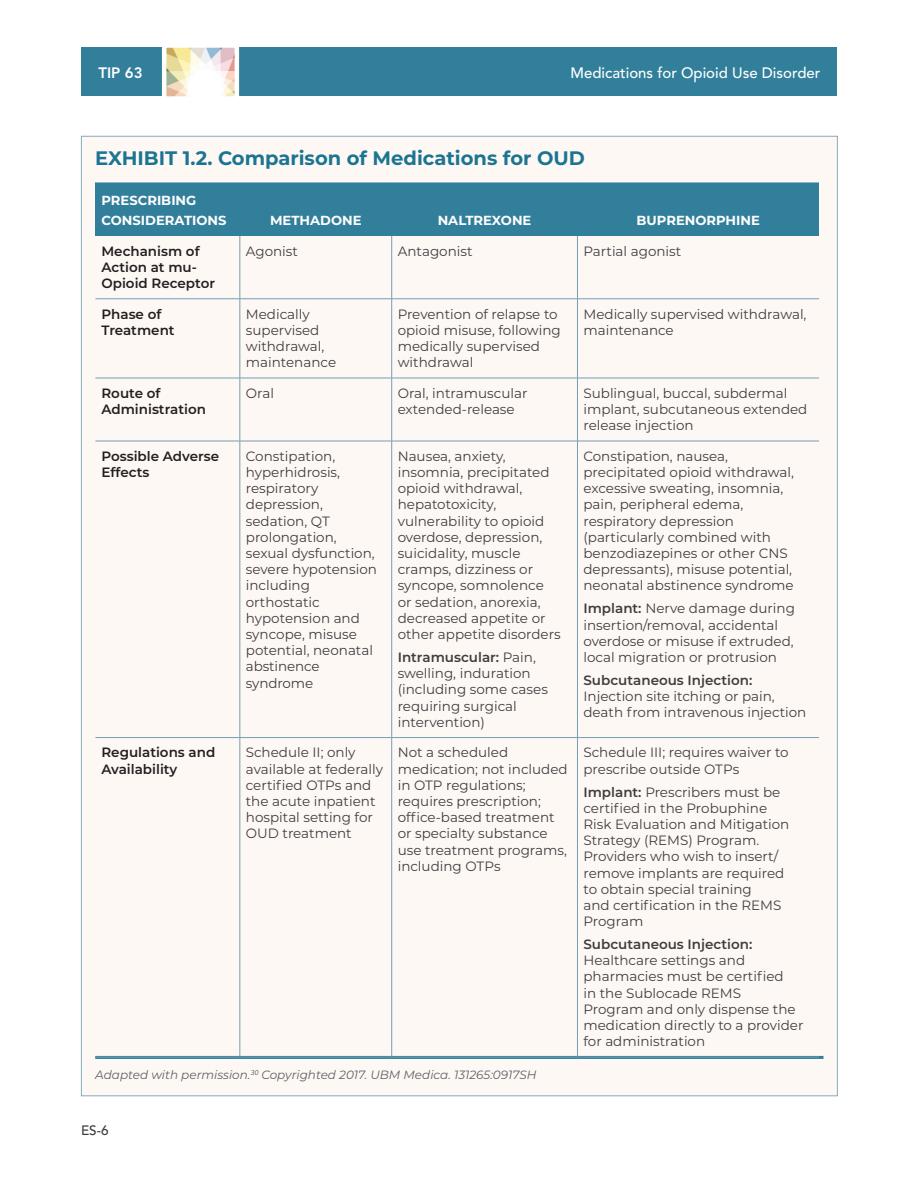
<style>
.page{position:relative;width:918px;height:1188px;background:#fff}
.page>*{position:absolute;margin:0;border:0;box-sizing:border-box;transform-origin:0 0}
.t1{font:700 19.5px "Montserrat";color:#1b7592}
.t2{font:500 15px "Avenir LT Std";color:#fff}
.t3{font:800 15px "Avenir LT Std";color:#fff}
.t4{font:13.5px/16.2px "Montserrat";color:#3e3e3f}
.t5{font:600 13.5px/16.2px "Montserrat";color:#231f20}
.t6{font:600 13.5px "Montserrat";color:#3e3e3f}
.t7{font:500 13.5px "Avenir LT Std";color:#3e3e3f}
.t8{font:700 13.2px/19.5px "Montserrat";color:#fff}
.t9{font:italic 12px "Montserrat";color:#606063}
.s1{font-weight:600}
</style>
<div class="page">
<div style="left:81px;top:48px;width:756px;height:48px;background:#317f9a"></div>
<svg style="left:160px;top:47px;width:81px;height:50px;background:#e8e4d6"></svg>
<div style="left:81px;top:136px;width:756px;height:960px;background:#fef8f5"></div>
<hr style="left:819px;top:182px;width:1px;height:54px;background:#fff">
<hr style="left:95px;top:1056px;width:729px;height:3px;background:#317f9a">
<hr style="left:240px;top:236px;width:1px;height:63px;background:#739eb3">
<hr style="left:391px;top:236px;width:1px;height:63px;background:#739eb3">
<hr style="left:577px;top:236px;width:1px;height:63px;background:#739eb3">
<hr style="left:95px;top:299px;width:145px;height:1px;background:#739eb3">
<hr style="left:240px;top:299px;width:152px;height:1px;background:#739eb3">
<hr style="left:240px;top:299px;width:1px;height:79px;background:#739eb3">
<hr style="left:392px;top:299px;width:185px;height:1px;background:#739eb3">
<hr style="left:391px;top:299px;width:1px;height:79px;background:#739eb3">
<hr style="left:577px;top:299px;width:242px;height:1px;background:#739eb3">
<hr style="left:577px;top:299px;width:1px;height:79px;background:#739eb3">
<hr style="left:95px;top:378px;width:145px;height:1px;background:#739eb3">
<hr style="left:240px;top:378px;width:152px;height:1px;background:#739eb3">
<hr style="left:240px;top:378px;width:1px;height:63px;background:#739eb3">
<hr style="left:392px;top:378px;width:185px;height:1px;background:#739eb3">
<hr style="left:391px;top:378px;width:1px;height:63px;background:#739eb3">
<hr style="left:577px;top:378px;width:242px;height:1px;background:#739eb3">
<hr style="left:577px;top:378px;width:1px;height:63px;background:#739eb3">
<hr style="left:95px;top:441px;width:145px;height:1px;background:#739eb3">
<hr style="left:240px;top:441px;width:152px;height:1px;background:#739eb3">
<hr style="left:240px;top:441px;width:1px;height:296px;background:#739eb3">
<hr style="left:392px;top:441px;width:185px;height:1px;background:#739eb3">
<hr style="left:391px;top:441px;width:1px;height:296px;background:#739eb3">
<hr style="left:577px;top:441px;width:242px;height:1px;background:#739eb3">
<hr style="left:577px;top:441px;width:1px;height:296px;background:#739eb3">
<hr style="left:95px;top:737px;width:145px;height:1px;background:#739eb3">
<hr style="left:240px;top:737px;width:152px;height:1px;background:#739eb3">
<hr style="left:240px;top:738px;width:1px;height:319px;background:#739eb3">
<hr style="left:392px;top:737px;width:185px;height:1px;background:#739eb3">
<hr style="left:391px;top:738px;width:1px;height:319px;background:#739eb3">
<hr style="left:577px;top:737px;width:242px;height:1px;background:#739eb3">
<hr style="left:577px;top:738px;width:1px;height:319px;background:#739eb3">
<hr style="left:95px;top:1057px;width:145px;height:1px;background:#739eb3">
<hr style="left:240px;top:1057px;width:152px;height:1px;background:#739eb3">
<hr style="left:392px;top:1057px;width:185px;height:1px;background:#739eb3">
<hr style="left:577px;top:1057px;width:242px;height:1px;background:#739eb3">
<div style="left:95px;top:182px;width:145px;height:54px;background:#317f9a"></div>
<div style="left:240px;top:182px;width:152px;height:54px;background:#317f9a"></div>
<div style="left:392px;top:182px;width:185px;height:54px;background:#317f9a"></div>
<div style="left:577px;top:182px;width:242px;height:54px;background:#317f9a"></div>
<hr style="left:95px;top:182px;width:145px;height:1px;background:#fff">
<hr style="left:240px;top:182px;width:152px;height:1px;background:#fff">
<hr style="left:392px;top:182px;width:185px;height:1px;background:#fff">
<hr style="left:577px;top:182px;width:242px;height:1px;background:#fff">
<p class="t3" style="left:98px;top:64px;width:46px">TIP 63</p>
<p class="t2" style="left:570px;top:64px;width:252px">Medications for Opioid Use Disorder</p>
<p class="t1" style="left:95px;top:144px;width:491px">EXHIBIT 1.2. Comparison of Medications for OUD</p>
<p class="t8" style="left:101px;top:190px;width:127px">PRESCRIBING<br>CONSIDERATIONS</p>
<p class="t8" style="left:270px;top:210px;width:93px">METHADONE</p>
<p class="t8" style="left:438px;top:210px;width:95px">NALTREXONE</p>
<p class="t8" style="left:637px;top:210px;width:125px">BUPRENORPHINE</p>
<p class="t5" style="left:101px;top:242px;width:115px">Mechanism of<br>Action at mu-<br>Opioid Receptor</p>
<p class="t4" style="left:246px;top:242px;width:54px">Agonist</p>
<p class="t4" style="left:398px;top:242px;width:76px">Antagonist</p>
<p class="t4" style="left:583px;top:242px;width:99px">Partial agonist</p>
<p class="t5" style="left:101px;top:305px;width:62px">Phase of</p>
<p class="t4" style="left:246px;top:305px;width:65px">Medically</p>
<p class="t4" style="left:398px;top:305px;width:161px">Prevention of relapse to</p>
<p class="t4" style="left:583px;top:305px;width:225px">Medically supervised withdrawal,</p>
<p class="t5" style="left:101px;top:321px;width:75px">Treatment</p>
<p class="t4" style="left:246px;top:321px;width:92px">supervised withdrawal, maintenance</p>
<p class="t4" style="left:398px;top:321px;width:165px">opioid misuse, following medically supervised withdrawal</p>
<p class="t4" style="left:583px;top:321px;width:92px">maintenance</p>
<p class="t5" style="left:101px;top:384px;width:106px">Route of<br>Administration</p>
<p class="t4" style="left:246px;top:384px;width:30px">Oral</p>
<p class="t4" style="left:398px;top:384px;width:131px">Oral, intramuscular extended-release</p>
<p class="t4" style="left:583px;top:384px;width:226px">Sublingual, buccal, subdermal implant, subcutaneous extended release injection</p>
<p class="t5" style="left:101px;top:447px;width:119px">Possible Adverse</p>
<p class="t4" style="left:246px;top:447px;width:91px">Constipation,</p>
<p class="t4" style="left:398px;top:447px;width:110px">Nausea, anxiety,</p>
<p class="t4" style="left:583px;top:447px;width:146px">Constipation, nausea,</p>
<p class="t5" style="left:101px;top:464px;width:49px">Effects</p>
<p class="t4" style="left:246px;top:464px;width:96px">hyperhidrosis,</p>
<p class="t4" style="left:398px;top:464px;width:153px">insomnia, precipitated</p>
<p class="t4" style="left:583px;top:464px;width:212px">precipitated opioid withdrawal,</p>
<p class="t4" style="left:246px;top:480px;width:74px">respiratory</p>
<p class="t4" style="left:398px;top:480px;width:126px">opioid withdrawal,</p>
<p class="t4" style="left:583px;top:480px;width:201px">excessive sweating, insomnia,</p>
<p class="t4" style="left:246px;top:496px;width:79px">depression,</p>
<p class="t4" style="left:398px;top:496px;width:100px">hepatotoxicity,</p>
<p class="t4" style="left:583px;top:496px;width:162px">pain, peripheral edema,</p>
<p class="t4" style="left:246px;top:512px;width:85px">sedation, QT</p>
<p class="t4" style="left:398px;top:512px;width:148px">vulnerability to opioid</p>
<p class="t4" style="left:583px;top:512px;width:152px">respiratory depression</p>
<p class="t4" style="left:246px;top:528px;width:92px">prolongation,</p>
<p class="t4" style="left:398px;top:528px;width:146px">overdose, depression,</p>
<p class="t4" style="left:583px;top:528px;width:189px">(particularly combined with</p>
<p class="t4" style="left:246px;top:545px;width:130px">sexual dysfunction,</p>
<p class="t4" style="left:398px;top:545px;width:124px">suicidality, muscle</p>
<p class="t4" style="left:583px;top:545px;width:206px">benzodiazepines or other CNS</p>
<p class="t4" style="left:246px;top:561px;width:133px">severe hypotension</p>
<p class="t4" style="left:398px;top:561px;width:137px">cramps, dizziness or</p>
<p class="t4" style="left:583px;top:561px;width:210px">depressants), misuse potential,</p>
<p class="t4" style="left:246px;top:577px;width:66px">including</p>
<p class="t4" style="left:398px;top:577px;width:148px">syncope, somnolence</p>
<p class="t4" style="left:583px;top:577px;width:212px">neonatal abstinence syndrome</p>
<p class="t4" style="left:246px;top:593px;width:129px">orthostatic hypotension and syncope, misuse potential, neonatal abstinence syndrome</p>
<p class="t4" style="left:398px;top:593px;width:165px">or sedation, anorexia, decreased appetite or other appetite disorders</p>
<p class="t4" style="left:583px;top:600px;width:213px"><span class="s1">Implant:</span> Nerve damage during insertion/removal, accidental overdose or misuse if extruded, local migration or protrusion</p>
<p class="t4" style="left:583px;top:672px;width:224px"><span class="s1">Subcutaneous Injection:<br></span>Injection site itching or pain, death from intravenous injection</p>
<p class="t4" style="left:398px;top:649px;width:152px"><span class="s1">Intramuscular:</span> Pain, swelling, induration (including some cases requiring surgical intervention)</p>
<p class="t5" style="left:101px;top:744px;width:115px">Regulations and</p>
<p class="t4" style="left:246px;top:744px;width:111px">Schedule II; only</p>
<p class="t4" style="left:398px;top:744px;width:112px">Not a scheduled</p>
<p class="t4" style="left:583px;top:744px;width:207px">Schedule III; requires waiver to</p>
<p class="t5" style="left:101px;top:760px;width:77px">Availability</p>
<p class="t4" style="left:246px;top:760px;width:139px">available at federally</p>
<p class="t4" style="left:398px;top:760px;width:172px">medication; not included</p>
<p class="t4" style="left:583px;top:760px;width:157px">prescribe outside OTPs</p>
<p class="t4" style="left:246px;top:776px;width:131px">certified OTPs and the acute inpatient hospital setting for<br>OUD treatment</p>
<p class="t4" style="left:398px;top:776px;width:159px">in OTP regulations; requires prescription; office-based treatment or specialty substance</p>
<p class="t4" style="left:583px;top:783px;width:207px"><span class="s1">Implant:</span> Prescribers must be certified in the Probuphine<br>Risk Evaluation and Mitigation<br>Strategy (REMS) Program.</p>
<p class="t4" style="left:398px;top:841px;width:171px">use treatment programs, including OTPs</p>
<p class="t4" style="left:583px;top:848px;width:202px">Providers who wish to insert/ remove implants are required</p>
<p class="t4" style="left:583px;top:880px;width:170px">to obtain special training</p>
<p class="t4" style="left:583px;top:897px;width:199px">and certification in the REMS</p>
<p class="t4" style="left:583px;top:913px;width:61px">Program</p>
<p class="t6" style="left:583px;top:935px;width:170px">Subcutaneous Injection:</p>
<p class="t4" style="left:583px;top:952px;width:163px">Healthcare settings and</p>
<p class="t4" style="left:583px;top:968px;width:202px">pharmacies must be certified</p>
<p class="t4" style="left:583px;top:984px;width:159px">in the Sublocade REMS</p>
<p class="t4" style="left:583px;top:1001px;width:214px">Program and only dispense the</p>
<p class="t4" style="left:583px;top:1017px;width:221px">medication directly to a provider</p>
<p class="t4" style="left:583px;top:1033px;width:123px">for administration</p>
<p class="t9" style="left:95px;top:1067px;width:443px">Adapted with permission.<sup>30</sup> Copyrighted 2017. UBM Medica. 131265:0917SH</p>
<p class="t7" style="left:81px;top:1122px;width:29px">ES-6</p>
</div>
